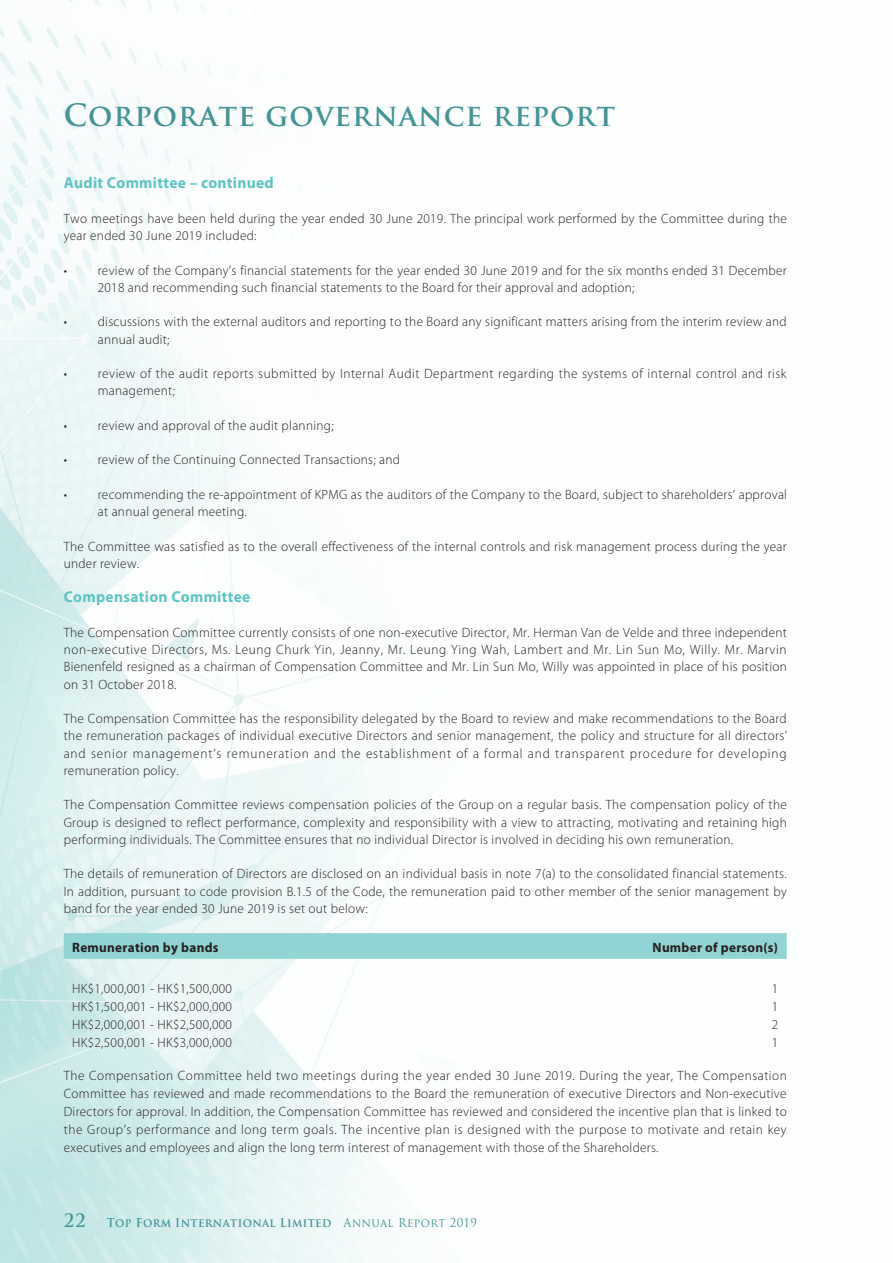
<style>
.page{position:relative;width:893px;height:1263px;background:#fff}
.page>*{position:absolute;margin:0;border:0;box-sizing:border-box;transform-origin:0 0}
.t1{font:700 30px "Trajan Pro";letter-spacing:.03em;color:#429594}
.t2{font:700 15.75px "Myriad Pro";letter-spacing:.02em;color:#5cc5c3}
.t3{font:300 13.5px/17.2px "Myriad Pro";letter-spacing:.02em;color:#231f20}
.t4{font:300 13.5px/17.2px "Myriad Pro";letter-spacing:.04em;color:#231f20}
.t5{font:700 13.5px "Myriad Pro";letter-spacing:.02em;color:#231f20}
.t6{font:700 12px "Trajan Pro";letter-spacing:.03em;color:#429594;scale:.94 1}
.s1{font-size:18px}
.s2{font-weight:400}
</style>
<div class="page">
<img style="left:0;top:0;width:398px;height:1263px">
<div style="left:64px;top:933px;width:723px;height:26px;background:#92d4d3"></div>
<h1 class="t1" style="left:64px;top:97px;width:553px">Corporate governance report</h1>
<p class="t2" style="left:64px;top:172px;width:212px">Audit Committee – continued</p>
<p class="t3" style="left:64px;top:210px;width:725px">Two meetings have been held during the year ended 30 June 2019. The principal work performed by the Committee during the year ended 30 June 2019 included:</p>
<p class="t3" style="left:98px;top:261px;width:690px;text-indent:-34px">• review of the Company’s financial statements for the year ended 30 June 2019 and for the six months ended 31 December<br>2018 and recommending such financial statements to the Board for their approval and adoption;</p>
<p class="t3" style="left:98px;top:313px;width:690px;text-indent:-34px">• discussions with the external auditors and reporting to the Board any significant matters arising from the interim review and annual audit;</p>
<p class="t4" style="left:98px;top:365px;width:690px;text-indent:-34px">• review of the audit reports submitted by Internal Audit Department regarding the systems of internal control and risk management;</p>
<p class="t3" style="left:64px;top:417px;width:271px">• review and approval of the audit planning;</p>
<p class="t3" style="left:64px;top:451px;width:338px">• review of the Continuing Connected Transactions; and</p>
<p class="t3" style="left:98px;top:486px;width:691px;text-indent:-34px">• recommending the re-appointment of KPMG as the auditors of the Company to the Board, subject to shareholders’ approval at annual general meeting.</p>
<p class="t3" style="left:64px;top:537px;width:724px">The Committee was satisfied as to the overall effectiveness of the internal controls and risk management process during the year under review.</p>
<p class="t2" style="left:64px;top:587px;width:188px">Compensation Committee</p>
<p class="t3" style="left:64px;top:624px;width:725px;text-align:justify">The Compensation Committee currently consists of one non-executive Director, Mr. Herman Van de Velde and three independent non-executive Directors, Ms. Leung Churk Yin, Jeanny, Mr. Leung Ying Wah, Lambert and Mr. Lin Sun Mo, Willy. Mr. Marvin Bienenfeld resigned as a chairman of Compensation Committee and Mr. Lin Sun Mo, Willy was appointed in place of his position on 31 October 2018.</p>
<p class="t3" style="left:64px;top:710px;width:725px;text-align:justify">The Compensation Committee has the responsibility delegated by the Board to review and make recommendations to the Board the remuneration packages of individual executive Directors and senior management, the policy and structure for all directors’ and senior management’s remuneration and the establishment of a formal and transparent procedure for developing remuneration policy.</p>
<p class="t3" style="left:64px;top:796px;width:725px;text-align:justify">The Compensation Committee reviews compensation policies of the Group on a regular basis. The compensation policy of the Group is designed to reflect performance, complexity and responsibility with a view to attracting, motivating and retaining high performing individuals. The Committee ensures that no individual Director is involved in deciding his own remuneration.</p>
<p class="t3" style="left:64px;top:865px;width:725px;text-align:justify">The details of remuneration of Directors are disclosed on an individual basis in note 7(a) to the consolidated financial statements.<br>In addition, pursuant to code provision B.1.5 of the Code, the remuneration paid to other member of the senior management by band for the year ended 30 June 2019 is set out below:</p>
<p class="t5" style="left:72px;top:939px;width:148px">Remuneration by bands</p>
<p class="t5" style="left:653px;top:939px;width:127px">Number of person(s)</p>
<p class="t3" style="left:72px;top:979px;width:161px">HK$1,000,001 - HK$1,500,000</p>
<p class="t3" style="left:772px;top:979px;width:8px">1</p>
<p class="t3" style="left:72px;top:997px;width:161px">HK$1,500,001 - HK$2,000,000</p>
<p class="t3" style="left:772px;top:997px;width:8px">1</p>
<p class="t3" style="left:72px;top:1015px;width:161px">HK$2,000,001 - HK$2,500,000</p>
<p class="t3" style="left:772px;top:1015px;width:8px">2</p>
<p class="t3" style="left:72px;top:1033px;width:161px">HK$2,500,001 - HK$3,000,000</p>
<p class="t3" style="left:772px;top:1033px;width:8px">1</p>
<p class="t3" style="left:64px;top:1067px;width:725px;line-height:18px;text-align:justify">The Compensation Committee held two meetings during the year ended 30 June 2019. During the year, The Compensation Committee has reviewed and made recommendations to the Board the remuneration of executive Directors and Non-executive Directors for approval. In addition, the Compensation Committee has reviewed and considered the incentive plan that is linked to the Group’s performance and long term goals. The incentive plan is designed with the purpose to motivate and retain key executives and employees and align the long term interest of management with those of the Shareholders.</p>
<p class="t6" style="left:64px;top:1215px;width:441px"><span class="s1">22</span> Top Form International Limited <span class="s2">Annual Report 2019</span></p>
</div>
